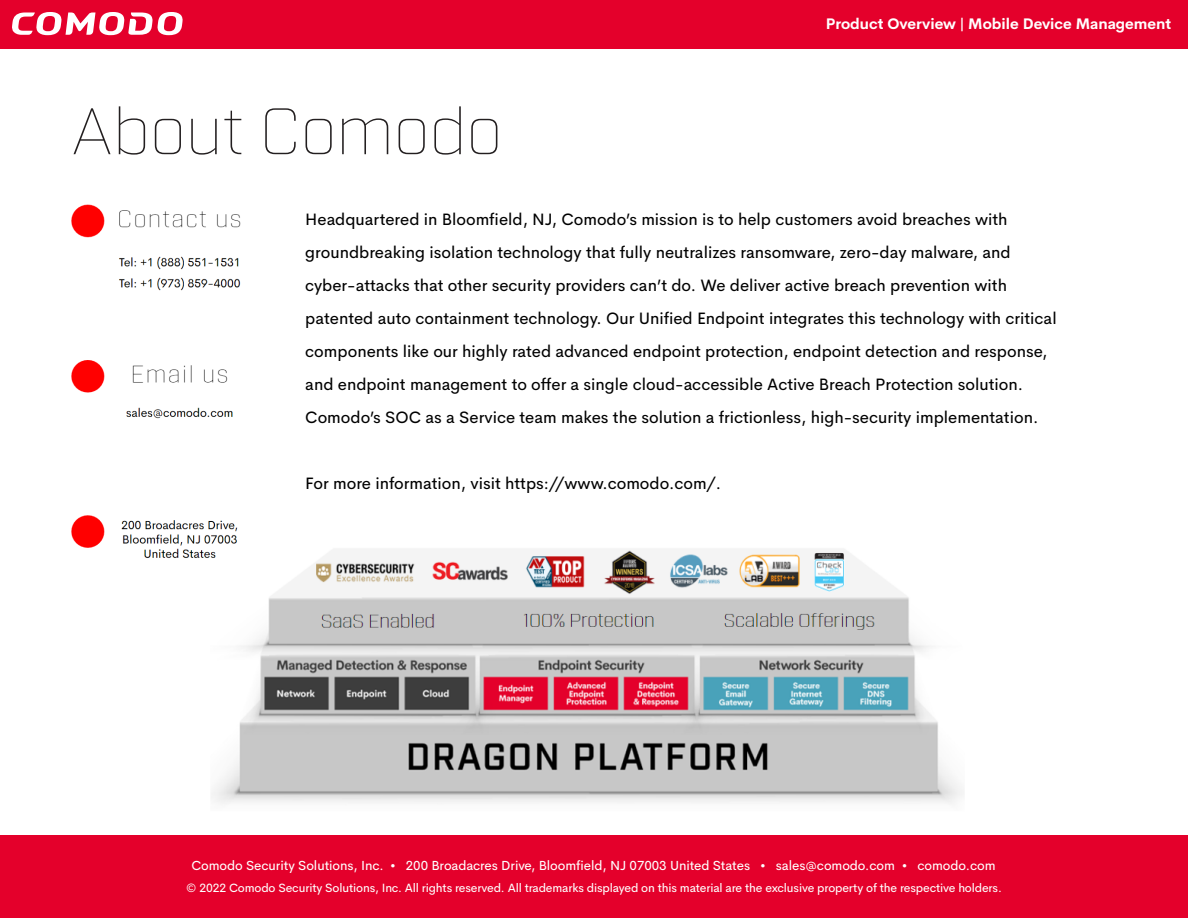
<style>
.page{position:relative;width:1188px;height:918px;background:#fff}
.page>*{position:absolute;margin:0;border:0;box-sizing:border-box;transform-origin:0 0}
.t1{font:100 65.55px "Industry";color:#231f20}
.t2{font:16.5px/33px "Cerebri Sans";color:#000}
.t3{font:700 15px "Cerebri Sans";color:#fff}
.t4{font:13.2px "Cerebri Sans";letter-spacing:-.005em;color:#fff}
.t5{font:12px "Cerebri Sans";letter-spacing:-.01em;color:#fff}
</style>
<div class="page">
<img style="left:71px;top:204px;width:170px;height:354px">
<img style="left:202px;top:509px;width:762px;height:295px">
<div style="left:0;top:835px;width:1188px;height:83px;background:#e4002b"></div>
<div style="left:0;top:0;width:1188px;height:49px;background:#e4002b"></div>
<svg style="left:12px;top:12px;width:171px;height:23px"></svg>
<h1 class="t1" style="left:71px;top:92px;width:433px">About Comodo</h1>
<p class="t3" style="left:826px;top:12px;width:347px">Product Overview | Mobile Device Management</p>
<p class="t2" style="left:305px;top:202px;width:753px">Headquartered in Bloomfield, NJ, Comodo’s mission is to help customers avoid breaches with groundbreaking isolation technology that fully neutralizes ransomware, zero-day malware, and cyber-attacks that other security providers can’t do. We deliver active breach prevention with patented auto containment technology. Our Unified Endpoint integrates this technology with critical components like our highly rated advanced endpoint protection, endpoint detection and response, and endpoint management to offer a single cloud-accessible Active Breach Protection solution.<br>Comodo’s SOC as a Service team makes the solution a frictionless, high-security implementation.</p>
<p class="t2" style="left:305px;top:466px;width:418px">For more information, visit https://www.comodo.com/.</p>
<p class="t4" style="left:191px;top:855px;width:806px">Comodo Security Solutions, Inc. • 200 Broadacres Drive, Bloomfield, NJ 07003 United States • sales@comodo.com • comodo.com</p>
<p class="t5" style="left:186px;top:878px;width:817px">© 2022 Comodo Security Solutions, Inc. All rights reserved. All trademarks displayed on this material are the exclusive property of the respective holders.</p>
</div>
